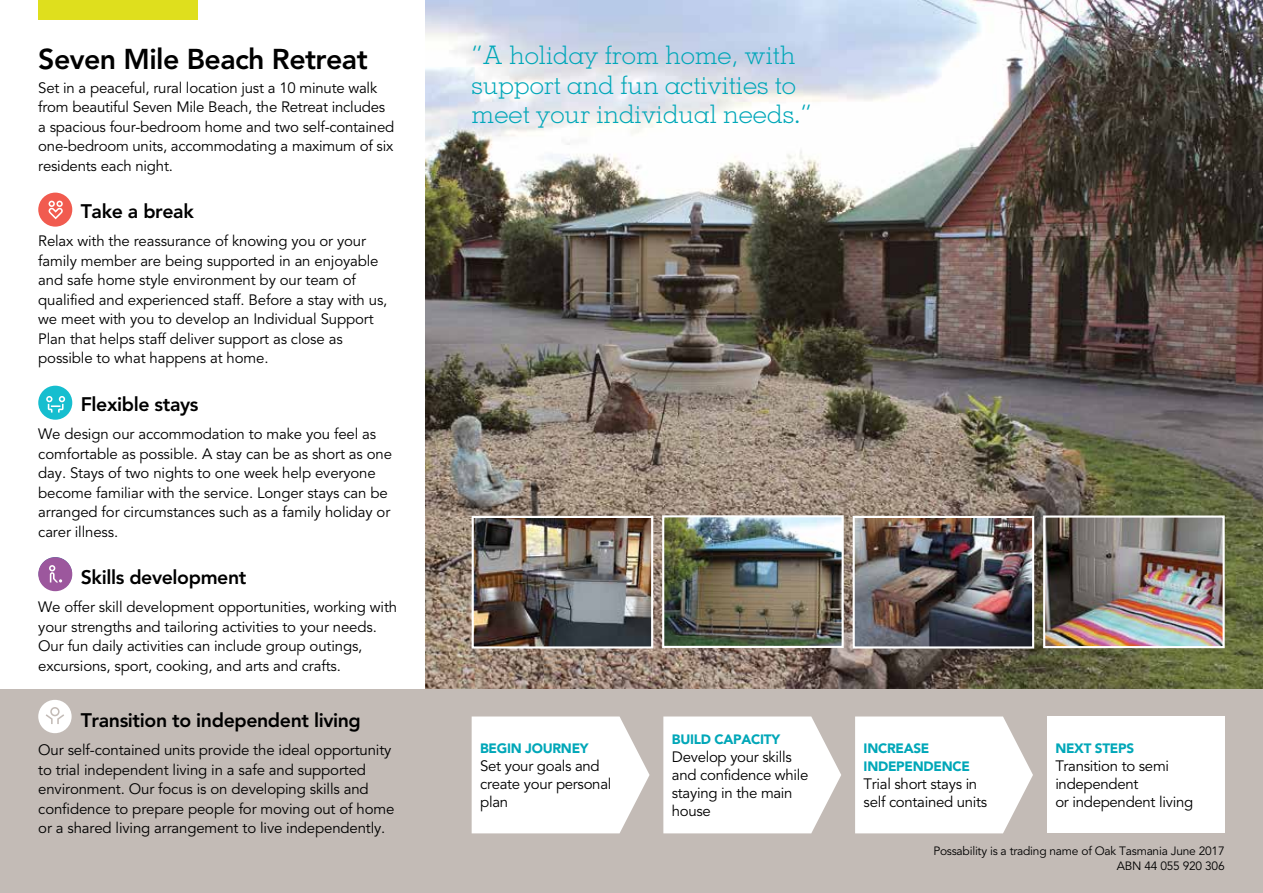
<style>
.page{position:relative;width:1263px;height:893px;background:#fff}
.page>*{position:absolute;margin:0;border:0;box-sizing:border-box;transform-origin:0 0}
.t1{font:800 28.5px "Avenir";letter-spacing:-.02em;color:#000}
.t2{font:300 25.5px/29.2px "Memphis LT Std";color:#00a7b8}
.t3{font:800 19.5px "Avenir";letter-spacing:-.02em;color:#000}
.t4{font:15px/19.5px "Avenir";letter-spacing:-.01em;color:#000}
.t5{font:900 13.5px/18px "Avenir";letter-spacing:-.02em;color:#00a7b8}
.t6{font:12px/15px "Avenir";letter-spacing:-.02em;color:#000;text-align:right}
</style>
<div class="page">
<img style="left:425px;top:0;width:838px;height:690px">
<div style="left:0;top:690px;width:1263px;height:203px;background:#c3bbb6"></div>
<svg style="left:472px;top:716px;width:177px;height:117px;background:#f9f9f8"></svg>
<svg style="left:855px;top:716px;width:178px;height:117px;background:#f9f8f8"></svg>
<svg style="left:663px;top:716px;width:178px;height:117px;background:#f9f8f8"></svg>
<div style="left:1047px;top:716px;width:178px;height:117px;background:#fff"></div>
<div style="left:38px;top:193px;width:34px;height:34px;background:#f15b4f;border-radius:50%"></div>
<svg style="left:48px;top:201px;width:15px;height:18px"></svg>
<div style="left:38px;top:386px;width:34px;height:34px;background:#16becf;border-radius:50%"></div>
<svg style="left:46px;top:396px;width:19px;height:17px"></svg>
<div style="left:39px;top:557px;width:33px;height:33px;background:#a59bc1;border-radius:50%"></div>
<div style="left:38px;top:557px;width:34px;height:34px;background:#9c579d;border-radius:50%"></div>
<svg style="left:49px;top:565px;width:14px;height:17px"></svg>
<div style="left:38px;top:0;width:160px;height:19px;background:#dfdf1d"></div>
<img style="left:665px;top:518px;width:176px;height:127px">
<div style="left:662px;top:515px;width:182px;height:133px;border:2px solid #fff"></div>
<img style="left:475px;top:519px;width:175px;height:126px">
<div style="left:472px;top:516px;width:181px;height:132px;border:2px solid #fff"></div>
<img style="left:1046px;top:518px;width:176px;height:127px">
<div style="left:1043px;top:515px;width:182px;height:133px;border:2px solid #fff"></div>
<img style="left:856px;top:519px;width:175px;height:126px">
<div style="left:853px;top:516px;width:181px;height:132px;border:2px solid #fff"></div>
<div style="left:38px;top:700px;width:34px;height:33px;background:#fff;border-radius:50%"></div>
<svg style="left:46px;top:707px;width:18px;height:17px"></svg>
<h1 class="t1" style="left:38px;top:42px;width:331px">Seven Mile Beach Retreat</h1>
<p class="t4" style="left:38px;top:78px;width:358px">Set in a peaceful, rural location just a 10 minute walk from beautiful Seven Mile Beach, the Retreat includes a spacious four-bedroom home and two self-contained one-bedroom units, accommodating a maximum of six residents each night.</p>
<h3 class="t3" style="left:81px;top:200px;width:115px">Take a break</h3>
<p class="t4" style="left:38px;top:232px;width:351px">Relax with the reassurance of knowing you or your family member are being supported in an enjoyable and safe home style environment by our team of qualified and experienced staff. Before a stay with us, we meet with you to develop an Individual Support Plan that helps staff deliver support as close as possible to what happens at home.</p>
<h3 class="t3" style="left:81px;top:393px;width:119px">Flexible stays</h3>
<p class="t4" style="left:38px;top:425px;width:355px">We design our accommodation to make you feel as comfortable as possible. A stay can be as short as one day. Stays of two nights to one week help everyone become familiar with the service. Longer stays can be arranged for circumstances such as a family holiday or carer illness.</p>
<h3 class="t3" style="left:81px;top:566px;width:167px">Skills development</h3>
<p class="t4" style="left:38px;top:598px;width:360px">We offer skill development opportunities, working with your strengths and tailoring activities to your needs.<br>Our fun daily activities can include group outings, excursions, sport, cooking, and arts and crafts.</p>
<h3 class="t3" style="left:81px;top:709px;width:282px">Transition to independent living</h3>
<p class="t4" style="left:38px;top:741px;width:358px">Our self-contained units provide the ideal opportunity to trial independent living in a safe and supported environment. Our focus is on developing skills and confidence to prepare people for moving out of home or a shared living arrangement to live independently.</p>
<h2 class="t2" style="left:472px;top:41px;width:342px">“A holiday from home, with support and fun activities to meet your individual needs.”</h2>
<p class="t5" style="left:480px;top:739px;width:110px">BEGIN JOURNEY</p>
<p class="t4" style="left:480px;top:758px;width:133px;line-height:18px">Set your goals and create your personal plan</p>
<p class="t5" style="left:672px;top:730px;width:110px">BUILD CAPACITY</p>
<p class="t4" style="left:672px;top:749px;width:138px;line-height:18px">Develop your skills and confidence while staying in the main house</p>
<p class="t5" style="left:863px;top:739px;width:108px">INCREASE<br>INDEPENDENCE</p>
<p class="t4" style="left:863px;top:776px;width:125px;line-height:18px">Trial short stays in self contained units</p>
<p class="t5" style="left:1055px;top:739px;width:80px">NEXT STEPS</p>
<p class="t4" style="left:1055px;top:758px;width:139px;line-height:18px">Transition to semi independent<br>or independent living</p>
<p class="t6" style="left:933px;top:843px;width:293px">Possability is a trading name of Oak Tasmania June 2017<br>ABN 44 055 920 306</p>
</div>
